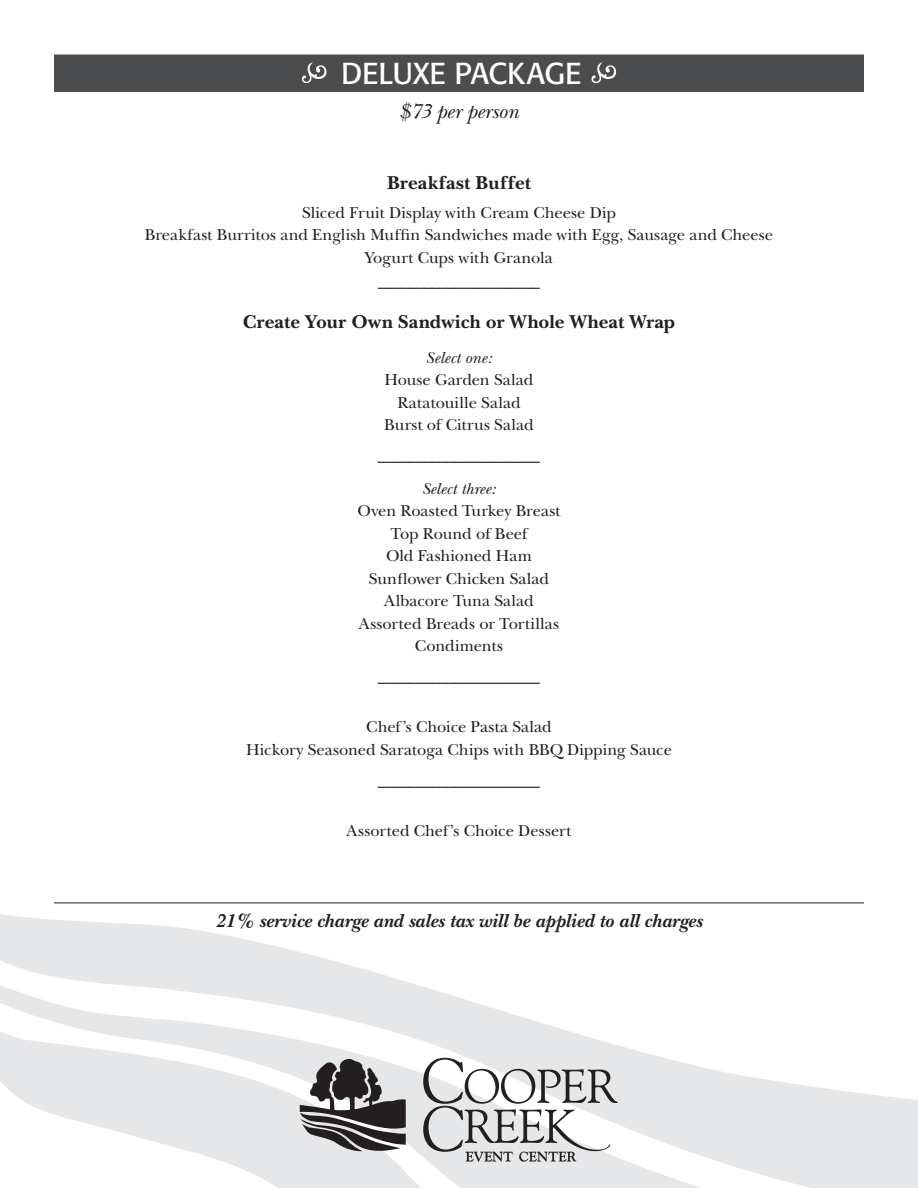
<style>
.page{position:relative;width:918px;height:1188px;background:#fff}
.page>*{position:absolute;margin:0;border:0;box-sizing:border-box;transform-origin:0 0}
.t1{font:30px "Formata";letter-spacing:-.005em;color:#fff}
.t2{font:italic 21px "New Baskerville";color:#231f20}
.t3{font:700 19.5px "New Baskerville";letter-spacing:.01em;color:#231f20}
.t4{font:italic 700 19.5px "New Baskerville";color:#231f20}
.t5{font:16.5px/22.5px "New Baskerville";letter-spacing:.005em;color:#231f20;text-align:center}
.t6{font:italic 16.5px "New Baskerville";letter-spacing:.005em;color:#231f20}
.s1{font-family:"Damask Dings 1";font-size:54px}
</style>
<div class="page">
<svg style="left:0;top:902px;width:864px;height:49px"></svg>
<svg style="left:0;top:951px;width:918px;height:237px"></svg>
<svg style="left:0;top:1001px;width:562px;height:187px;fill:#e6e7e9"></svg>
<svg style="left:300px;top:1058px;width:106px;height:93px;background:#7f7d7f"></svg>
<svg style="left:423px;top:1058px;width:195px;height:104px"></svg>
<div style="left:54px;top:55px;width:810px;height:37px;background:#4b4c4d"></div>
<hr style="left:54px;top:903px;width:810px;height:1px;background:#231f20">
<h1 class="t1" style="left:301px;top:55px;width:318px"><span class="s1">T</span> DELUXE PACKAGE <span class="s1">T</span></h1>
<p class="t2" style="left:399px;top:99px;width:121px">$73 per person</p>
<p class="t3" style="left:387px;top:171px;width:145px">Breakfast Buffet</p>
<p class="t5" style="left:145px;top:201px;width:630px">Sliced Fruit Display with Cream Cheese Dip<br>Breakfast Burritos and English Muffin Sandwiches made with Egg, Sausage and Cheese<br>Yogurt Cups with Granola</p>
<p class="t5" style="left:378px;top:276px;width:164px">–––––––––––––––––––––</p>
<p class="t3" style="left:243px;top:310px;width:434px">Create Your Own Sandwich or Whole Wheat Wrap</p>
<p class="t6" style="left:426px;top:348px;width:68px">Select one:</p>
<p class="t5" style="left:384px;top:369px;width:151px">House Garden Salad<br>Ratatouille Salad<br>Burst of Citrus Salad</p>
<p class="t5" style="left:378px;top:450px;width:164px">–––––––––––––––––––––</p>
<p class="t6" style="left:422px;top:479px;width:75px">Select three:</p>
<p class="t5" style="left:358px;top:500px;width:204px">Oven Roasted Turkey Breast<br>Top Round of Beef<br>Old Fashioned Ham<br>Sunflower Chicken Salad<br>Albacore Tuna Salad<br>Assorted Breads or Tortillas<br>Condiments</p>
<p class="t5" style="left:378px;top:671px;width:164px">–––––––––––––––––––––</p>
<p class="t5" style="left:246px;top:716px;width:427px">Chef’s Choice Pasta Salad<br>Hickory Seasoned Saratoga Chips with BBQ Dipping Sauce</p>
<p class="t5" style="left:378px;top:774px;width:164px">–––––––––––––––––––––</p>
<p class="t5" style="left:347px;top:819px;width:226px">Assorted Chef’s Choice Dessert</p>
<p class="t4" style="left:216px;top:910px;width:488px">21% service charge and sales tax will be applied to all charges</p>
</div>
